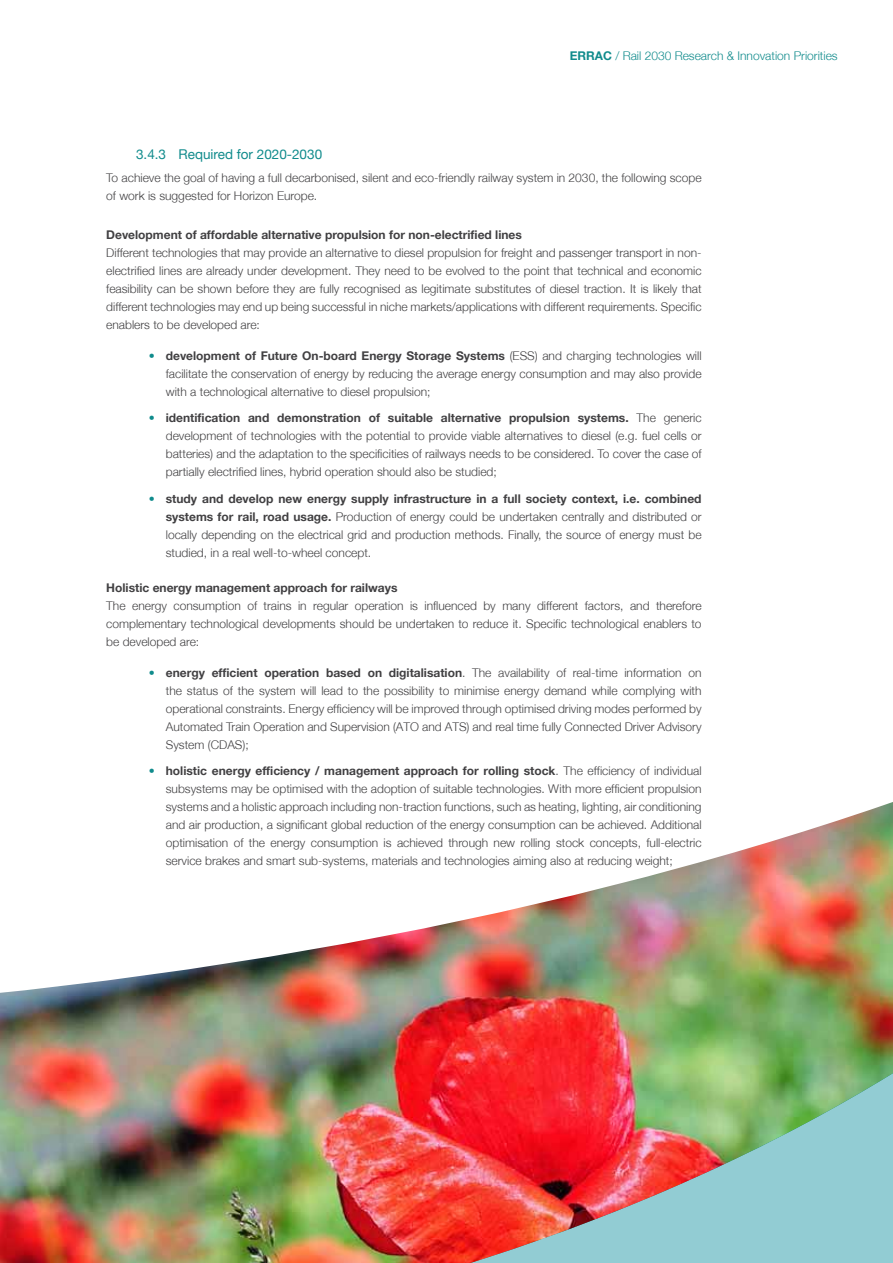
<style>
.page{position:relative;width:893px;height:1263px;background:#fff}
.page>*{position:absolute;margin:0;border:0;box-sizing:border-box;transform-origin:0 0}
.t1{font:13.5px "Helvetica Neue";color:#108b8c}
.t2{font:300 12px/18px "Helvetica Neue";color:#414042;text-align:justify}
.t3{font:700 12px "Helvetica Neue";color:#414042}
.t4{font:300 12px "Helvetica Neue";color:#108b8c}
.s1{font-weight:700}
.s2{color:#108b8c}
</style>
<div class="page">
<img style="left:0;top:1020px;width:893px;height:243px">
<img style="left:0;top:802px;width:893px;height:218px">
<p class="t4" style="left:570px;top:48px;width:269px"><span class="s1">ERRAC</span> / Rail 2030 Research &amp; Innovation Priorities</p>
<p class="t1" style="left:136px;top:150px;width:188px">3.4.3 Required for 2020-2030</p>
<p class="t2" style="left:106px;top:170px;width:597px">To achieve the goal of having a full decarbonised, silent and eco-friendly railway system in 2030, the following scope of work is suggested for Horizon Europe.</p>
<p class="t3" style="left:106px;top:230px;width:417px">Development of affordable alternative propulsion for non-electrified lines</p>
<p class="t2" style="left:106px;top:245px;width:597px">Different technologies that may provide an alternative to diesel propulsion for freight and passenger transport in non&shy;electrified lines are already under development. They need to be evolved to the point that technical and economic feasibility can be shown before they are fully recognised as legitimate substitutes of diesel traction. It is likely that different technologies may end up being successful in niche markets/applications with different requirements. Specific enablers to be developed are:</p>
<p class="t2" style="left:166px;top:348px;width:537px;text-indent:-17px"><span class="s2">•</span> <span class="s1">development of Future on-board energy storage systems</span> (ESS) and charging technologies will facilitate the conservation of energy by reducing the average energy consumption and may also provide with a technological alternative to diesel propulsion;</p>
<p class="t2" style="left:166px;top:410px;width:537px;text-indent:-17px"><span class="s2">•</span> <span class="s1">identification and demonstration of suitable alternative propulsion systems.</span> The generic development of technologies with the potential to provide viable alternatives to diesel (e.g. fuel cells or batteries) and the adaptation to the specificities of railways needs to be considered. To cover the case of partially electrified lines, hybrid operation should also be studied;</p>
<p class="t2" style="left:166px;top:491px;width:537px;text-indent:-17px"><span class="s2">•</span> <span class="s1">study and develop new energy supply infrastructure in a full society context, i.e. combined systems for rail, road usage.</span> Production of energy could be undertaken centrally and distributed or locally depending on the electrical grid and production methods. Finally, the source of energy must be studied, in a real well-to-wheel concept.</p>
<p class="t3" style="left:106px;top:583px;width:293px">holistic energy management approach for railways</p>
<p class="t2" style="left:106px;top:598px;width:597px">The energy consumption of trains in regular operation is influenced by many different factors, and therefore complementary technological developments should be undertaken to reduce it. Specific technological enablers to be developed are:</p>
<p class="t2" style="left:166px;top:664px;width:537px;text-indent:-17px"><span class="s2">•</span> <span class="s1">energy efficient operation based on digitalisation</span>. The availability of real-time information on the status of the system will lead to the possibility to minimise energy demand while complying with operational constraints. Energy efficiency will be improved through optimised driving modes performed by Automated Train Operation and Supervision (ATO and ATS) and real time fully Connected Driver Advisory System (CDAS);</p>
<p class="t2" style="left:166px;top:763px;width:537px;text-indent:-17px"><span class="s2">•</span> <span class="s1">holistic energy efficiency / management approach for rolling stock</span>. The efficiency of individual subsystems may be optimised with the adoption of suitable technologies. With more efficient propulsion systems and a holistic approach including non-traction functions, such as heating, lighting, air conditioning and air production, a significant global reduction of the energy consumption can be achieved. Additional optimisation of the energy consumption is achieved through new rolling stock concepts, full-electric service brakes and smart sub-systems, materials and technologies aiming also at reducing weight;</p>
</div>
